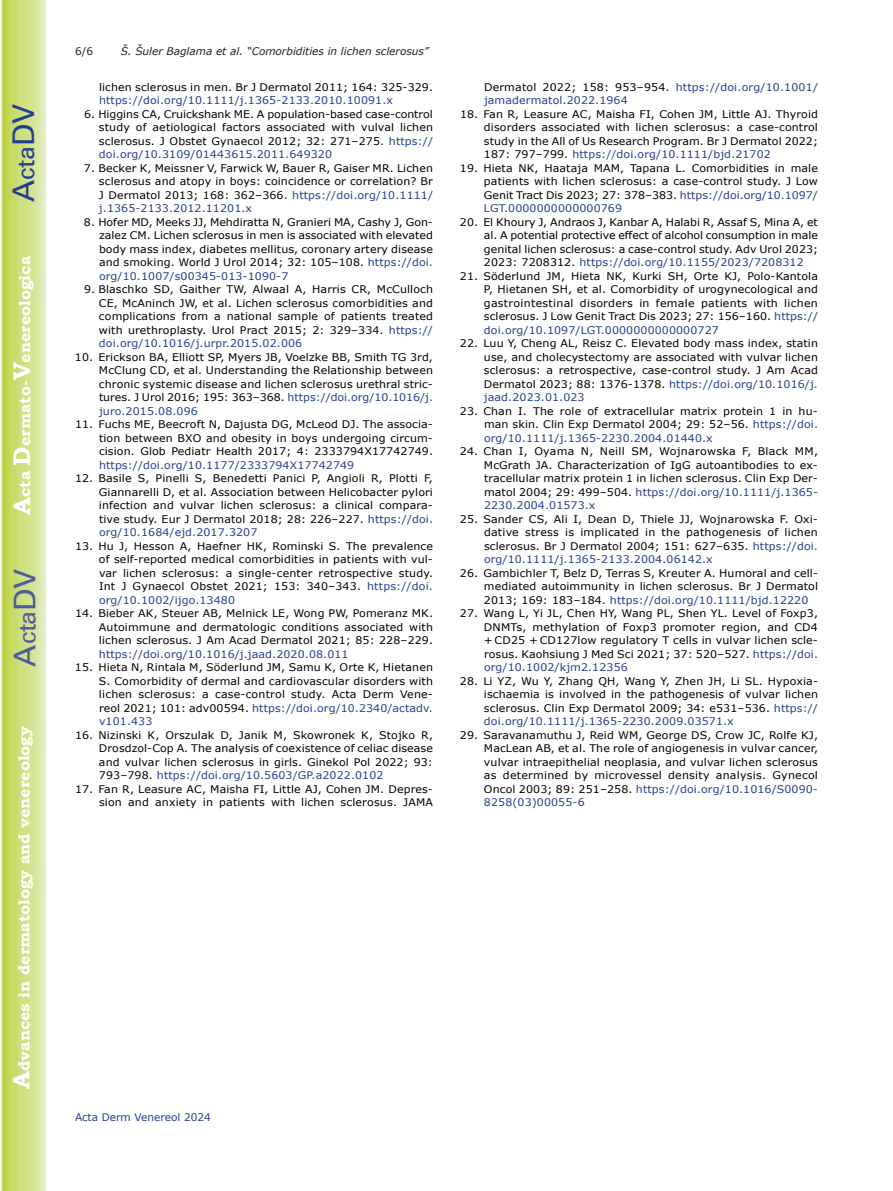
<style>
.page{position:relative;width:893px;height:1191px;background:#fff}
.page>*{position:absolute;margin:0;border:0;box-sizing:border-box;transform-origin:0 0}
.t1{font:30px "Univers";color:#4d5a9e}
.t2{font:30px "Univers";color:#253f8e}
.t3{font:700 15.75px "Bookman Old Style";color:#fff}
.t4{font:10.5px/13.5px "Verdana";letter-spacing:.01em;color:#000001;text-align:justify;scale:1.05 1}
.t5{font:10.5px/13.5px "Verdana";letter-spacing:.01em;color:#253f8e;scale:1.05 1}
.t6{font:italic 10.5px "Verdana";color:#231f20}
.t7{font:10.5px "Verdana";letter-spacing:.01em;color:#253f8e}
.t8{font:10.5px "Verdana";color:#231f20}
.s1{font-size:24px}
.s2{color:#253f8e}
.s3{color:#000001}
</style>
<div class="page">
<svg style="left:1px;top:0;width:45px;height:1191px;background:#cfe084"></svg>
<h1 class="t2" style="left:6px;top:202px;width:100px;rotate:-90deg">A<span class="s1">cta</span>DV</h1>
<h2 class="t3" style="left:15px;top:515px;width:260px;rotate:-90deg"><span class="s1">A</span>cta <span class="s1">D</span>ermato-<span class="s1">V</span>enereologica</h2>
<h1 class="t1" style="left:7px;top:666px;width:100px;rotate:-90deg">A<span class="s1">cta</span>DV</h1>
<h2 class="t3" style="left:15px;top:1088px;width:364px;rotate:-90deg"><span class="s1">A</span>dvances in dermatology and venereology</h2>
<p class="t8" style="left:75px;top:44px;width:20px">6/6</p>
<p class="t6" style="left:121px;top:44px;width:309px">Š. Šuler Baglama et al. “Comorbidities in lichen sclerosus”</p>
<p class="t4" style="left:99px;top:80px;width:320px">lichen sclerosus in men. Br J Dermatol 2011; 164: 325-329.</p>
<p class="t5" style="left:99px;top:94px;width:282px">https://doi.org/10.1111/j.1365-2133.2010.10091.x</p>
<p class="t4" style="left:99px;top:107px;width:320px;text-indent:-15px">6. Higgins CA, Cruickshank ME. A population-based case-control study of aetiological factors associated with vulval lichen sclerosus. J Obstet Gynaecol 2012; 32: 271–275. <span class="s2">https:// doi.org/10.3109/01443615.2011.649320</span></p>
<p class="t4" style="left:99px;top:161px;width:320px;text-indent:-15px">7. Becker K, Meissner V, Farwick W, Bauer R, Gaiser MR. Lichen sclerosus and atopy in boys: coincidence or correlation? Br J Dermatol 2013; 168: 362–366. <span class="s2">https://doi.org/10.1111/ j.1365-2133.2012.11201.x</span></p>
<p class="t4" style="left:99px;top:215px;width:320px;text-indent:-15px">8. Hofer MD, Meeks JJ, Mehdiratta N, Granieri MA, Cashy J, Gon&shy;zalez CM. Lichen sclerosus in men is associated with elevated body mass index, diabetes mellitus, coronary artery disease and smoking. World J Urol 2014; 32: 105–108. <span class="s2">https://doi. org/10.1007/s00345-013-1090-7</span></p>
<p class="t4" style="left:99px;top:283px;width:320px;text-indent:-15px">9. Blaschko SD, Gaither TW, Alwaal A, Harris CR, McCulloch CE, McAninch JW, et al. Lichen sclerosus comorbidities and complications from a national sample of patients treated with urethroplasty. Urol Pract 2015; 2: 329–334. <span class="s2">https:// doi.org/10.1016/j.urpr.2015.02.006</span></p>
<p class="t4" style="left:99px;top:350px;width:320px;text-indent:-24px">10. Erickson BA, Elliott SP, Myers JB, Voelzke BB, Smith TG 3rd, McClung CD, et al. Understanding the Relationship between chronic systemic disease and lichen sclerosus urethral stric&shy;tures. J Urol 2016; 195: 363–368. <span class="s2">https://doi.org/10.1016/j. juro.2015.08.096</span></p>
<p class="t4" style="left:99px;top:418px;width:320px;text-indent:-24px">11. Fuchs ME, Beecroft N, Dajusta DG, McLeod DJ. The associa&shy;tion between BXO and obesity in boys undergoing circum&shy;cision. Glob Pediatr Health 2017; 4: 2333794X17742749.</p>
<p class="t5" style="left:99px;top:458px;width:245px">https://doi.org/10.1177/2333794X17742749</p>
<p class="t4" style="left:99px;top:472px;width:320px;text-indent:-24px">12. Basile S, Pinelli S, Benedetti Panici P, Angioli R, Plotti F, Giannarelli D, et al. Association between Helicobacter pylori infection and vulvar lichen sclerosus: a clinical compara&shy;tive study. Eur J Dermatol 2018; 28: 226–227. <span class="s2">https://doi. org/10.1684/ejd.2017.3207</span></p>
<p class="t4" style="left:99px;top:539px;width:320px;text-indent:-24px">13. Hu J, Hesson A, Haefner HK, Rominski S. The prevalence of self-reported medical comorbidities in patients with vul&shy;var lichen sclerosus: a single-center retrospective study.<br>Int J Gynaecol Obstet 2021; 153: 340–343. <span class="s2">https://doi. org/10.1002/ijgo.13480</span></p>
<p class="t4" style="left:99px;top:607px;width:320px;text-indent:-24px">14. Bieber AK, Steuer AB, Melnick LE, Wong PW, Pomeranz MK.<br>Autoimmune and dermatologic conditions associated with lichen sclerosus. J Am Acad Dermatol 2021; 85: 228–229.</p>
<p class="t5" style="left:99px;top:647px;width:239px">https://doi.org/10.1016/j.jaad.2020.08.011</p>
<p class="t4" style="left:99px;top:661px;width:320px;text-indent:-24px">15. Hieta N, Rintala M, Söderlund JM, Samu K, Orte K, Hietanen S. Comorbidity of dermal and cardiovascular disorders with lichen sclerosus: a case-control study. Acta Derm Vene&shy;reol 2021; 101: adv00594. <span class="s2">https://doi.org/10.2340/actadv. v101.433</span></p>
<p class="t4" style="left:99px;top:728px;width:320px;text-indent:-24px">16. Nizinski K, Orszulak D, Janik M, Skowronek K, Stojko R, Drosdzol-Cop A. The analysis of coexistence of celiac disease and vulvar lichen sclerosus in girls. Ginekol Pol 2022; 93:<br>793–798. <span class="s2">https://doi.org/10.5603/GP.a2022.0102</span></p>
<p class="t4" style="left:75px;top:782px;width:342px;text-align:right">17. Fan R, Leasure AC, Maisha FI, Little AJ, Cohen JM. Depres&shy;sion and anxiety in patients with lichen sclerosus. JAMA</p>
<p class="t5" style="left:484px;top:80px;width:320px"><span class="s3">Dermatol 2022; 158: 953–954.</span> https://doi.org/10.1001/ jamadermatol.2022.1964</p>
<p class="t4" style="left:484px;top:107px;width:320px;text-indent:-24px">18. Fan R, Leasure AC, Maisha FI, Cohen JM, Little AJ. Thyroid disorders associated with lichen sclerosus: a case-control study in the All of Us Research Program. Br J Dermatol 2022; 187: 797–799. <span class="s2">https://doi.org/10.1111/bjd.21702</span></p>
<p class="t4" style="left:484px;top:161px;width:320px;text-indent:-24px">19. Hieta NK, Haataja MAM, Tapana L. Comorbidities in male patients with lichen sclerosus: a case-control study. J Low Genit Tract Dis 2023; 27: 378–383. <span class="s2">https://doi.org/10.1097/ LGT.0000000000000769</span></p>
<p class="t4" style="left:484px;top:215px;width:320px;text-indent:-24px">20. El Khoury J, Andraos J, Kanbar A, Halabi R, Assaf S, Mina A, et al. A potential protective effect of alcohol consumption in male genital lichen sclerosus: a case-control study. Adv Urol 2023; 2023: 7208312. <span class="s2">https://doi.org/10.1155/2023/7208312</span></p>
<p class="t4" style="left:484px;top:269px;width:320px;text-indent:-24px">21. Söderlund JM, Hieta NK, Kurki SH, Orte KJ, Polo-Kantola P, Hietanen SH, et al. Comorbidity of urogynecological and gastrointestinal disorders in female patients with lichen sclerosus. J Low Genit Tract Dis 2023; 27: 156–160. <span class="s2">https:// doi.org/10.1097/LGT.0000000000000727</span></p>
<p class="t4" style="left:484px;top:337px;width:320px;text-indent:-24px">22. Luu Y, Cheng AL, Reisz C. Elevated body mass index, statin use, and cholecystectomy are associated with vulvar lichen sclerosus: a retrospective, case-control study. J Am Acad Dermatol 2023; 88: 1376-1378. <span class="s2">https://doi.org/10.1016/j. jaad.2023.01.023</span></p>
<p class="t4" style="left:484px;top:404px;width:320px;text-indent:-24px">23. Chan I. The role of extracellular matrix protein 1 in hu&shy;man skin. Clin Exp Dermatol 2004; 29: 52–56. <span class="s2">https://doi. org/10.1111/j.1365-2230.2004.01440.x</span></p>
<p class="t4" style="left:484px;top:445px;width:320px;text-indent:-24px">24. Chan I, Oyama N, Neill SM, Wojnarowska F, Black MM, McGrath JA. Characterization of IgG autoantibodies to ex&shy;tracellular matrix protein 1 in lichen sclerosus. Clin Exp Der&shy;matol 2004; 29: 499–504. <span class="s2">https://doi.org/10.1111/j.1365- 2230.2004.01573.x</span></p>
<p class="t4" style="left:484px;top:512px;width:320px;text-indent:-24px">25. Sander CS, Ali I, Dean D, Thiele JJ, Wojnarowska F. Oxi&shy;dative stress is implicated in the pathogenesis of lichen sclerosus. Br J Dermatol 2004; 151: 627–635. <span class="s2">https://doi. org/10.1111/j.1365-2133.2004.06142.x</span></p>
<p class="t4" style="left:484px;top:566px;width:320px;text-indent:-24px">26. Gambichler T, Belz D, Terras S, Kreuter A. Humoral and cell&shy;mediated autoimmunity in lichen sclerosus. Br J Dermatol 2013; 169: 183–184. <span class="s2">https://doi.org/10.1111/bjd.12220</span></p>
<p class="t4" style="left:484px;top:607px;width:320px;text-indent:-24px">27. Wang L, Yi JL, Chen HY, Wang PL, Shen YL. Level of Foxp3, DNMTs, methylation of Foxp3 promoter region, and CD4 + CD25 + CD127low regulatory T cells in vulvar lichen scle&shy;rosus. Kaohsiung J Med Sci 2021; 37: 520–527. <span class="s2">https://doi. org/10.1002/kjm2.12356</span></p>
<p class="t4" style="left:484px;top:674px;width:320px;text-indent:-24px">28. Li YZ, Wu Y, Zhang QH, Wang Y, Zhen JH, Li SL. Hypoxia&shy;ischaemia is involved in the pathogenesis of vulvar lichen sclerosus. Clin Exp Dermatol 2009; 34: e531–536. <span class="s2">https:// doi.org/10.1111/j.1365-2230.2009.03571.x</span></p>
<p class="t4" style="left:484px;top:728px;width:320px;text-indent:-24px">29. Saravanamuthu J, Reid WM, George DS, Crow JC, Rolfe KJ, MacLean AB, et al. The role of angiogenesis in vulvar cancer, vulvar intraepithelial neoplasia, and vulvar lichen sclerosus as determined by microvessel density analysis. Gynecol Oncol 2003; 89: 251–258. <span class="s2">https://doi.org/10.1016/S0090- 8258(03)00055-6</span></p>
<p class="t7" style="left:75px;top:1110px;width:137px">Acta Derm Venereol 2024</p>
</div>
